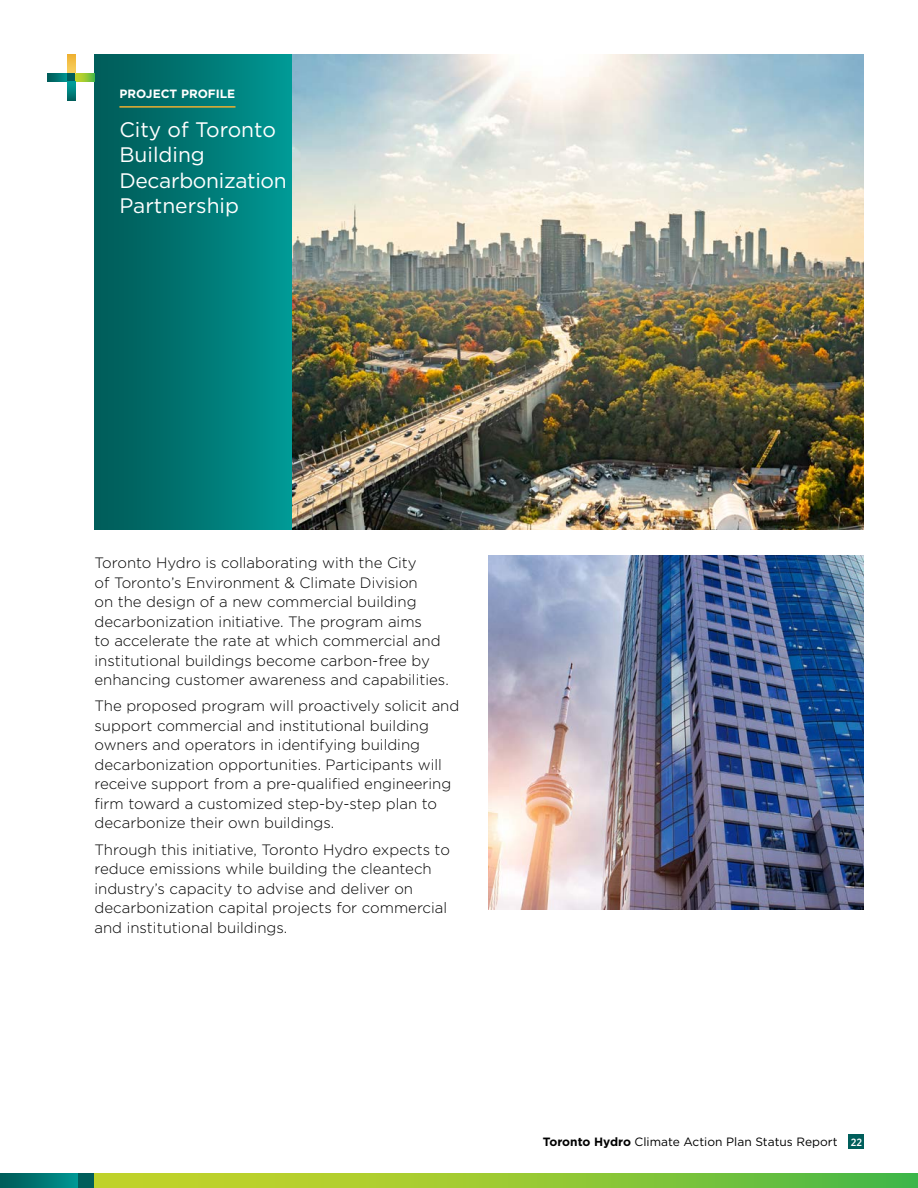
<style>
.page{position:relative;width:918px;height:1188px;background:#fff}
.page>*{position:absolute;margin:0;border:0;box-sizing:border-box;transform-origin:0 0}
.PP_Name_-_H2Tag{font:21px/25.5px "Gotham";color:#fff}
.Body_-_PTag{font:300 15px/19.5px "Gotham";color:#000}
.t1{font:12px "Gotham";color:#000}
.Project_Profile_-_PTag{font:700 12px "Gotham";color:#fff}
.s1{font-weight:700}
.s2{font-family:"Gotham Narrow";font-weight:500;font-size:10.5px;color:#fff}
</style>
<div class="page">
<img style="left:291px;top:54px;width:573px;height:475px">
<div style="left:94px;top:54px;width:197px;height:475px;background:linear-gradient(to right,#005855,#009793)"></div>
<hr style="left:119px;top:106px;width:116px;height:2px;background:#eeaf30">
<img style="left:488px;top:555px;width:376px;height:355px">
<svg style="left:75px;top:74px;width:19px;height:7px"></svg>
<svg style="left:67px;top:54px;width:8px;height:20px"></svg>
<svg style="left:67px;top:81px;width:8px;height:20px"></svg>
<svg style="left:48px;top:74px;width:19px;height:7px"></svg>
<div style="left:67px;top:74px;width:8px;height:7px;background:#005e5b"></div>
<svg style="left:94px;top:1173px;width:824px;height:15px;background:#92c835"></svg>
<svg style="left:0;top:1173px;width:79px;height:15px"></svg>
<div style="left:79px;top:1173px;width:15px;height:15px;background:#005e5b"></div>
<div style="left:849px;top:1134px;width:15px;height:15px;background:#005e5b"></div>
<p class="Project_Profile_-_PTag" style="left:119px;top:86px;width:117px">PROJECT PROFILE</p>
<h2 class="PP_Name_-_H2Tag" style="left:119px;top:116px;width:169px">City of Toronto<br>Building<br>Decarbonization<br>Partnership</h2>
<p class="Body_-_PTag" style="left:94px;top:553px;width:356px">Toronto Hydro is collaborating with the City<br>of Toronto’s Environment &amp; Climate Division<br>on the design of a new commercial building decarbonization initiative. The program aims<br>to accelerate the rate at which commercial and institutional buildings become carbon-free by enhancing customer awareness and capabilities.</p>
<p class="Body_-_PTag" style="left:94px;top:696px;width:366px">The proposed program will proactively solicit and support commercial and institutional building owners and operators in identifying building decarbonization opportunities. Participants will receive support from a pre-qualified engineering firm toward a customized step-by-step plan to decarbonize their own buildings.</p>
<p class="Body_-_PTag" style="left:94px;top:839px;width:357px">Through this initiative, Toronto Hydro expects to reduce emissions while building the cleantech industry’s capacity to advise and deliver on decarbonization capital projects for commercial and institutional buildings.</p>
<p class="t1" style="left:543px;top:1134px;width:321px"><span class="s1">Toronto Hydro</span> Climate Action Plan Status Report <span class="s2">22</span></p>
</div>
